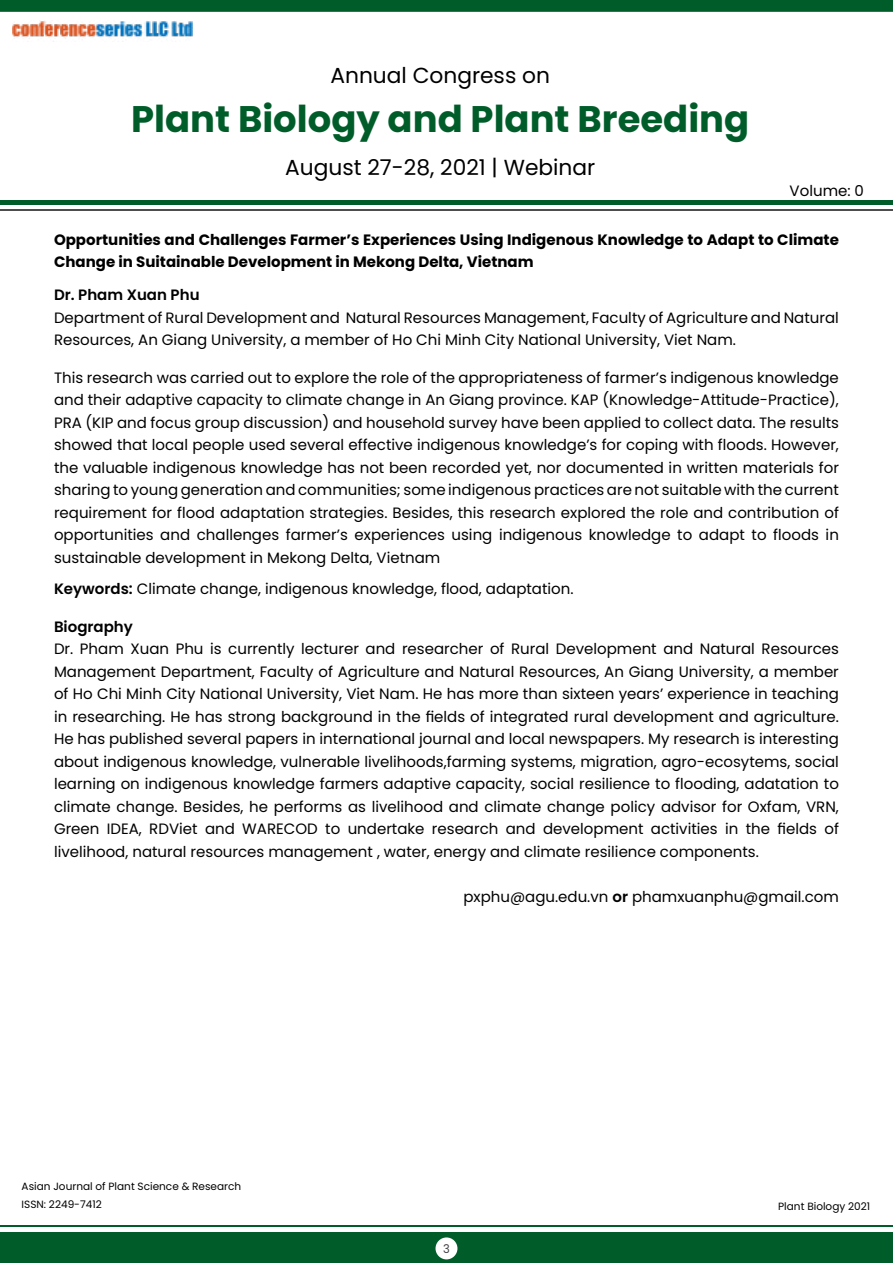
<style>
.page{position:relative;width:893px;height:1263px;background:#fff}
.page>*{position:absolute;margin:0;border:0;box-sizing:border-box;transform-origin:0 0}
.t1{font:700 36.9px "Poppins";color:#005d2a}
.t2{font:21.75px "Poppins";color:#000}
.t3{font:15px/22.5px "Poppins";color:#000;text-align:justify}
.t4{font:700 15px/22.5px "Poppins";color:#000}
.t5{font:600 15px "Poppins";color:#000}
.t6{font:12px "Poppins";color:#414042;scale:.95 1}
.t7{font:10.5px/18px "Poppins";color:#000}
.s1{font-weight:600}
</style>
<div class="page">
<div style="left:0;top:1232px;width:893px;height:31px;background:#005d2a"></div>
<div style="left:435px;top:1237px;width:22px;height:22px;background:#fff;border-radius:50%"></div>
<hr style="left:0;top:201px;width:893px;height:4px;background:#005d2a">
<hr style="left:0;top:210px;width:893px;height:1px;background:#4d4d4f">
<svg style="left:0;top:0;width:893px;height:12px;background:#035f2c"></svg>
<img style="left:13px;top:21px;width:180px;height:21px">
<hr style="left:0;top:1225px;width:893px;height:2px;background:#005d2a">
<h2 class="t2" style="left:330px;top:63px;width:221px">Annual Congress on</h2>
<h1 class="t1" style="left:131px;top:97px;width:620px">Plant Biology and Plant Breeding</h1>
<h2 class="t2" style="left:285px;top:155px;width:312px">August 27-28, 2021 | Webinar</h2>
<p class="t3" style="left:790px;top:180px;width:76px">Volume: 0</p>
<p class="t4" style="left:54px;top:228px;width:786px">Opportunities and Challenges Farmer’s Experiences Using Indigenous Knowledge to Adapt to Climate<br>Change in Suitainable Development in Mekong Delta, Vietnam</p>
<p class="t5" style="left:54px;top:286px;width:147px">Dr. Pham Xuan Phu</p>
<p class="t3" style="left:54px;top:306px;width:786px">Department of Rural Development and Natural Resources Management, Faculty of Agriculture and Natural<br>Resources, An Giang University, a member of Ho Chi Minh City National University, Viet Nam.</p>
<p class="t3" style="left:54px;top:366px;width:786px">This research was carried out to explore the role of the appropriateness of farmer’s indigenous knowledge and their adaptive capacity to climate change in An Giang province. KAP (Knowledge-Attitude-Practice), PRA (KIP and focus group discussion) and household survey have been applied to collect data. The results showed that local people used several effective indigenous knowledge’s for coping with floods. However, the valuable indigenous knowledge has not been recorded yet, nor documented in written materials for sharing to young generation and communities; some indigenous practices are not suitable with the current requirement for flood adaptation strategies. Besides, this research explored the role and contribution of opportunities and challenges farmer’s experiences using indigenous knowledge to adapt to floods in sustainable development in Mekong Delta, Vietnam</p>
<p class="t3" style="left:54px;top:578px;width:521px"><span class="s1">Keywords:</span> Climate change, indigenous knowledge, flood, adaptation.</p>
<p class="t5" style="left:54px;top:618px;width:80px">Biography</p>
<p class="t3" style="left:54px;top:638px;width:786px">Dr. Pham Xuan Phu is currently lecturer and researcher of Rural Development and Natural Resources Management Department, Faculty of Agriculture and Natural Resources, An Giang University, a member of Ho Chi Minh City National University, Viet Nam. He has more than sixteen years’ experience in teaching in researching. He has strong background in the fields of integrated rural development and agriculture.<br>He has published several papers in international journal and local newspapers. My research is interesting about indigenous knowledge, vulnerable livelihoods,farming systems, migration, agro-ecosytems, social learning on indigenous knowledge farmers adaptive capacity, social resilience to flooding, adatation to climate change. Besides, he performs as livelihood and climate change policy advisor for Oxfam, VRN, Green IDEA, RDViet and WARECOD to undertake research and development activities in the fields of livelihood, natural resources management , water, energy and climate resilience components.</p>
<p class="t3" style="left:463px;top:885px;width:377px">pxphu@agu.edu.vn <span class="s1">or</span> phamxuanphu@gmail.com</p>
<p class="t7" style="left:22px;top:1177px;width:221px">Asian Journal of Plant Science &amp; Research<br>ISSN: 2249-7412</p>
<p class="t6" style="left:443px;top:1242px;width:9px">3</p>
<p class="t7" style="left:778px;top:1197px;width:93px">Plant Biology 2021</p>
</div>
